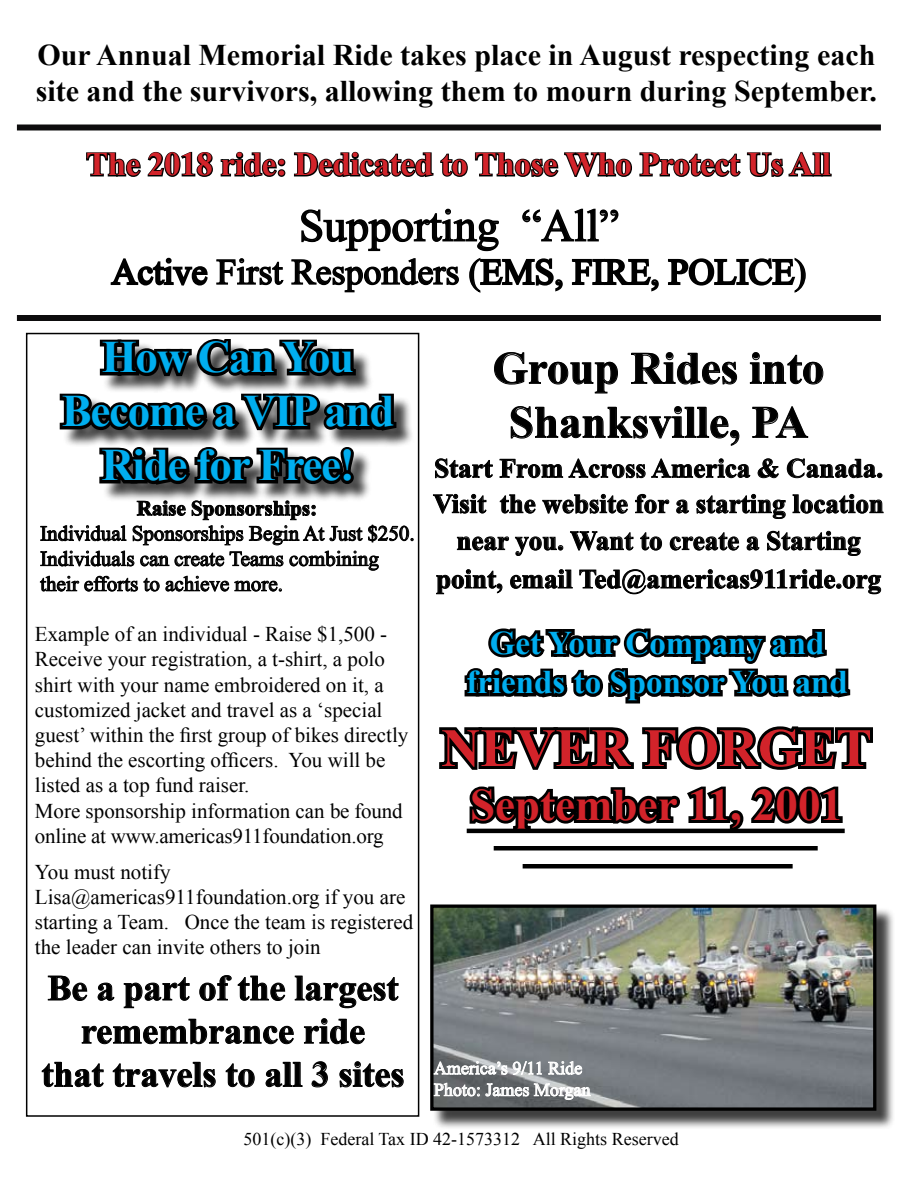
<style>
.page{position:relative;width:918px;height:1188px;background:#fff}
.page>*{position:absolute;margin:0;border:0;box-sizing:border-box;transform-origin:0 0}
.t1{font:700 54px "Times New Roman";color:#d2232a}
.t2{font:700 45px/54px "Times New Roman";letter-spacing:-.03em;color:#00aeef;text-align:center}
.t3{font:700 45px/54px "Times New Roman";color:#000;text-align:center}
.t4{font:700 45px "Times New Roman";color:#d2232a}
.t5{font:45px "Times New Roman";color:#000}
.t6{font:700 36px/43.2px "Times New Roman";color:#000;text-align:center}
.t7{font:36px "Times New Roman";color:#000}
.t8{font:700 33px "Times New Roman";letter-spacing:-.01em;color:#d2232a}
.t9{font:700 33px/39.6px "Times New Roman";color:#00aeef;text-align:center}
.t10{font:700 30px/36px "Times New Roman";color:#000}
.t11{font:700 27px/36.9px "Times New Roman";color:#000;text-align:center}
.t12{font:21px/25.2px "Times New Roman";color:#000}
.t13{font:700 21px "Times New Roman";color:#000}
.t14{font:18px "Times New Roman";color:#000}
.t15{font:18px/21.6px "Times New Roman";color:#fff}
</style>
<div class="page">
<div style="left:17px;top:124px;width:864px;height:6px;background:#0d0c0d"></div>
<div style="left:433px;top:907px;width:477px;height:229px;background:#000;opacity:.75"></div>
<img style="left:434px;top:909px;width:438px;height:198px">
<div style="left:430px;top:905px;width:446px;height:206px;border:3px solid #000"></div>
<svg style="left:433px;top:1061px;width:158px;height:39px;background:#96999b"></svg>
<svg style="left:85px;top:124px;width:792px;height:54px"></svg>
<svg style="left:557px;top:361px;width:61px;height:33px"></svg>
<svg style="left:631px;top:352px;width:106px;height:33px"></svg>
<svg style="left:750px;top:352px;width:74px;height:33px"></svg>
<svg style="left:557px;top:406px;width:326px;height:73px"></svg>
<svg style="left:436px;top:493px;width:448px;height:102px"></svg>
<div style="left:62px;top:341px;width:495px;height:214px;background:#000;opacity:.75"></div>
<svg style="left:97px;top:339px;width:262px;height:43px"></svg>
<svg style="left:59px;top:389px;width:340px;height:100px"></svg>
<svg style="left:40px;top:500px;width:374px;height:92px"></svg>
<div style="left:17px;top:315px;width:864px;height:6px;background:#0d0c0d"></div>
<svg style="left:48px;top:975px;width:351px;height:70px"></svg>
<svg style="left:41px;top:1062px;width:63px;height:25px"></svg>
<svg style="left:112px;top:1062px;width:104px;height:26px"></svg>
<svg style="left:225px;top:1063px;width:30px;height:25px"></svg>
<svg style="left:265px;top:1062px;width:38px;height:25px"></svg>
<svg style="left:311px;top:1061px;width:17px;height:27px"></svg>
<svg style="left:339px;top:1061px;width:65px;height:27px"></svg>
<svg style="left:110px;top:257px;width:98px;height:29px"></svg>
<svg style="left:216px;top:258px;width:68px;height:28px"></svg>
<svg style="left:291px;top:208px;width:368px;height:85px"></svg>
<svg style="left:668px;top:257px;width:138px;height:36px"></svg>
<div style="left:26px;top:333px;width:393px;height:784px;border:2px solid #000"></div>
<svg style="left:464px;top:628px;width:387px;height:76px"></svg>
<svg style="left:439px;top:726px;width:434px;height:44px"></svg>
<svg style="left:466px;top:786px;width:379px;height:48px"></svg>
<hr style="left:467px;top:829px;width:378px;height:4px;background:#000">
<hr style="left:494px;top:846px;width:324px;height:4px;background:#000">
<hr style="left:523px;top:864px;width:270px;height:4px;background:#000">
<h3 class="t10" style="left:36px;top:37px;width:843px">Our Annual Memorial Ride takes place in August respecting each site and the survivors, allowing them to mourn during September.</h3>
<h3 class="t8" style="left:86px;top:141px;width:746px">The 2018 ride: Dedicated to Those Who Protect Us All</h3>
<h2 class="t5" style="left:299px;top:195px;width:321px">Supporting “All”</h2>
<h3 class="t7" style="left:112px;top:248px;width:696px">Active First Responders (EMS, FIRE, POLICE)</h3>
<h2 class="t2" style="left:62px;top:329px;width:334px">How Can You<br>Become a VIP and<br>Ride for Free!</h2>
<p class="t13" style="left:137px;top:494px;width:182px">Raise Sponsorships:</p>
<p class="t12" style="left:40px;top:520px;width:376px">Individual Sponsorships Begin At Just $250.<br>Individuals can create Teams combining their efforts to achieve more.</p>
<p class="t12" style="left:35px;top:621px;width:375px">Example of an individual - Raise $1,500 - Receive your registration, a t-shirt, a polo shirt with your name embroidered on it, a customized jacket and travel as a ‘special guest’ within the first group of bikes directly behind the escorting officers. You will be listed as a top fund raiser.<br>More sponsorship information can be found online at www.americas911foundation.org</p>
<p class="t12" style="left:35px;top:859px;width:380px">You must notify Lisa@americas911foundation.org if you are starting a Team. Once the team is registered the leader can invite others to join</p>
<h3 class="t6" style="left:42px;top:965px;width:364px">Be a part of the largest remembrance ride<br>that travels to all 3 sites</h3>
<h2 class="t3" style="left:493px;top:340px;width:333px">Group Rides into<br>Shanksville, PA</h2>
<p class="t11" style="left:433px;top:449px;width:452px">Start From Across America &amp; Canada.<br>Visit the website for a starting location near you. Want to create a Starting point, email Ted@americas911ride.org</p>
<h3 class="t9" style="left:467px;top:622px;width:383px">Get Your Company and friends to Sponsor You and</h3>
<h1 class="t1" style="left:441px;top:711px;width:432px">NEVER FORGET</h1>
<h2 class="t4" style="left:470px;top:774px;width:374px">September 11, 2001</h2>
<p class="t15" style="left:434px;top:1057px;width:158px">America’s 9/11 Ride<br>Photo: James Morgan</p>
<p class="t14" style="left:243px;top:1127px;width:437px">501(c)(3) Federal Tax ID 42-1573312 All Rights Reserved</p>
</div>
